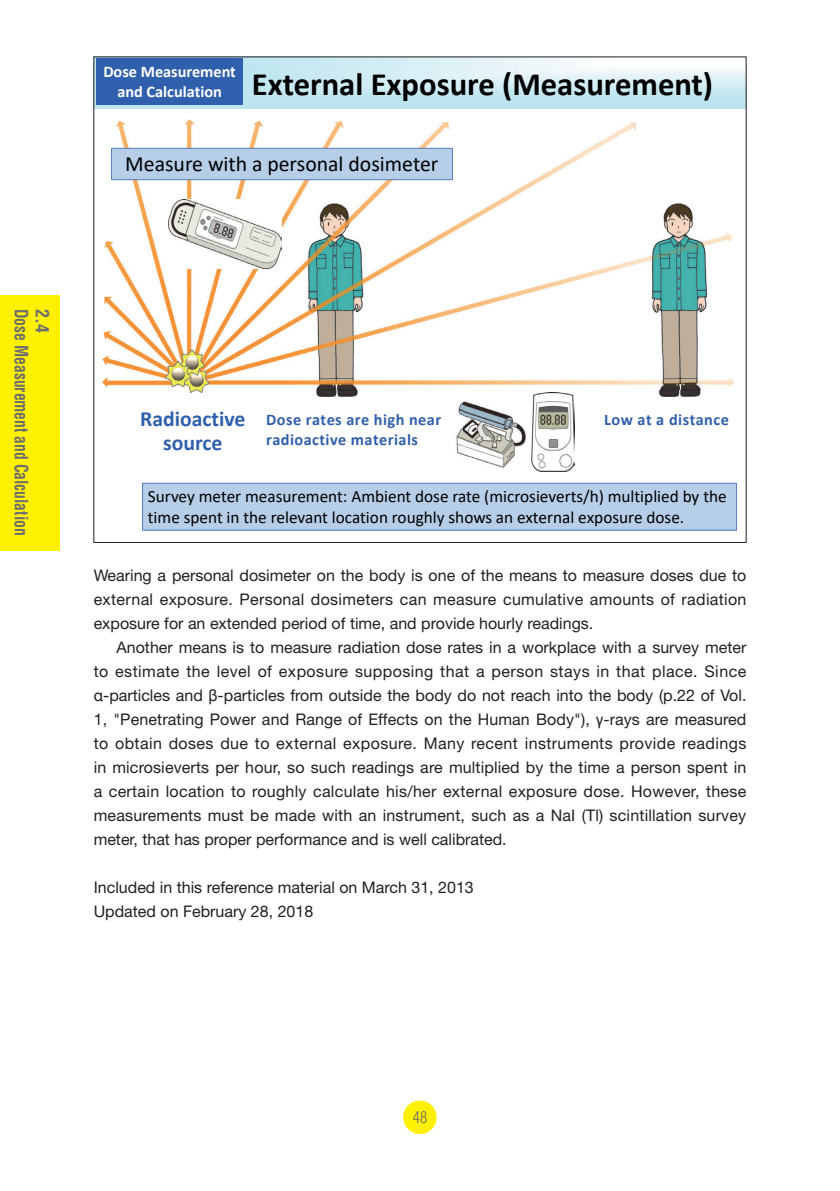
<style>
.page{position:relative;width:840px;height:1191px;background:#fff}
.page>*{position:absolute;margin:0;border:0;box-sizing:border-box;transform-origin:0 0}
.t1{font:700 32.6px "Calibri";color:#000}
.t2{font:21.8px "Calibri";color:#000}
.t3{font:700 21.8px/23.4px "Calibri";color:#3060ad;text-align:center}
.t4{font:700 condensed 18px "Helvetica";color:#6c6d70;scale:.87 1}
.t5{font:700 condensed 18px "Helvetica";color:#6c6d70}
.t6{font:17.2px/20.6px "Calibri";color:#000}
.t7{font:700 16.2px/19.6px "Calibri";letter-spacing:.025em;color:#3060ad}
.t8{font:700 16.2px/19.6px "Calibri";color:#fff;text-align:center}
.t9{font:16px/24px "Helvetica Neue";color:#231f20;text-align:justify}
.t10{font:300 condensed 16px "Helvetica";color:#6c6d70}
.s1{font-style:inherit}
</style>
<div class="page">
<div style="left:403px;top:1100px;width:33px;height:34px;background:#fff101;border-radius:50%"></div>
<div style="left:0;top:295px;width:60px;height:255px;background:#fff101"></div>
<img style="left:96px;top:59px;width:648px;height:49px">
<img style="left:316px;top:390px;width:42px;height:7px">
<img style="left:659px;top:390px;width:42px;height:7px">
<img style="left:106px;top:124px;width:622px;height:266px">
<svg style="left:102px;top:377px;width:5px;height:10px"></svg>
<svg style="left:102px;top:355px;width:7px;height:10px"></svg>
<svg style="left:103px;top:331px;width:7px;height:9px"></svg>
<svg style="left:104px;top:293px;width:8px;height:11px"></svg>
<svg style="left:104px;top:233px;width:9px;height:15px"></svg>
<svg style="left:113px;top:120px;width:13px;height:7px"></svg>
<svg style="left:185px;top:119px;width:10px;height:5px"></svg>
<svg style="left:253px;top:120px;width:13px;height:7px"></svg>
<svg style="left:334px;top:121px;width:14px;height:7px"></svg>
<svg style="left:441px;top:122px;width:15px;height:7px"></svg>
<svg style="left:629px;top:122px;width:15px;height:8px"></svg>
<svg style="left:726px;top:230px;width:7px;height:13px"></svg>
<svg style="left:728px;top:377px;width:5px;height:10px"></svg>
<div style="left:142px;top:483px;width:594px;height:47px;background:#b7cee8"></div>
<div style="left:111px;top:148px;width:341px;height:32px;background:#b7cee8"></div>
<img style="left:168px;top:199px;width:113px;height:70px">
<img style="left:462px;top:392px;width:112px;height:79px">
<img style="left:456px;top:402px;width:6px;height:53px">
<svg style="left:165px;top:349px;width:44px;height:44px"></svg>
<img style="left:171px;top:367px;width:14px;height:14px">
<div style="left:96px;top:58px;width:147px;height:46px;background:#3060ad"></div>
<p class="t8" style="left:103px;top:62px;width:134px">Dose Measurement and Calculation</p>
<p class="t1" style="left:252px;top:61px;width:462px">External Exposure (Measurement)</p>
<p class="t2" style="left:125px;top:149px;width:314px">Measure with a personal dosimeter</p>
<p class="t4" style="left:32px;top:309px;width:262px;rotate:90deg">Dose Measurement and Calculation</p>
<p class="t5" style="left:53px;top:309px;width:25px;rotate:90deg">2.4</p>
<p class="t3" style="left:140px;top:407px;width:107px">Radioactive source</p>
<p class="t6" style="left:148px;top:485px;width:580px">Survey meter measurement: Ambient dose rate (microsieverts/h) multiplied by the time spent in the relevant location roughly shows an external exposure dose.</p>
<p class="t7" style="left:266px;top:409px;width:176px">Dose rates are high near radioactive materials</p>
<p class="t7" style="left:604px;top:409px;width:126px">Low at a distance</p>
<p class="t9" style="left:94px;top:563px;width:654px">Wearing a personal dosimeter on the body is one of the means to measure doses due to external exposure. Personal dosimeters can measure cumulative amounts of radiation exposure for an extended period of time, and provide hourly readings.</p>
<p class="t9" style="left:94px;top:635px;width:654px;text-indent:23px">Another means is to measure radiation dose rates in a workplace with a survey meter to estimate the level of exposure supposing that a person stays in that place. Since <span class="s1">α</span>-particles and <span class="s1">β</span>-particles from outside the body do not reach into the body (p.22 of Vol.<br>1, "Penetrating Power and Range of Effects on the Human Body"), <span class="s1">γ</span>-rays are measured to obtain doses due to external exposure. Many recent instruments provide readings in microsieverts per hour, so such readings are multiplied by the time a person spent in a certain location to roughly calculate his/her external exposure dose. However, these measurements must be made with an instrument, such as a NaI (Tl) scintillation survey meter, that has proper performance and is well calibrated.</p>
<p class="t9" style="left:94px;top:875px;width:381px">Included in this reference material on March 31, 2013</p>
<p class="t9" style="left:94px;top:899px;width:221px">Updated on February 28, 2018</p>
<p class="t10" style="left:412px;top:1107px;width:16px">48</p>
</div>
